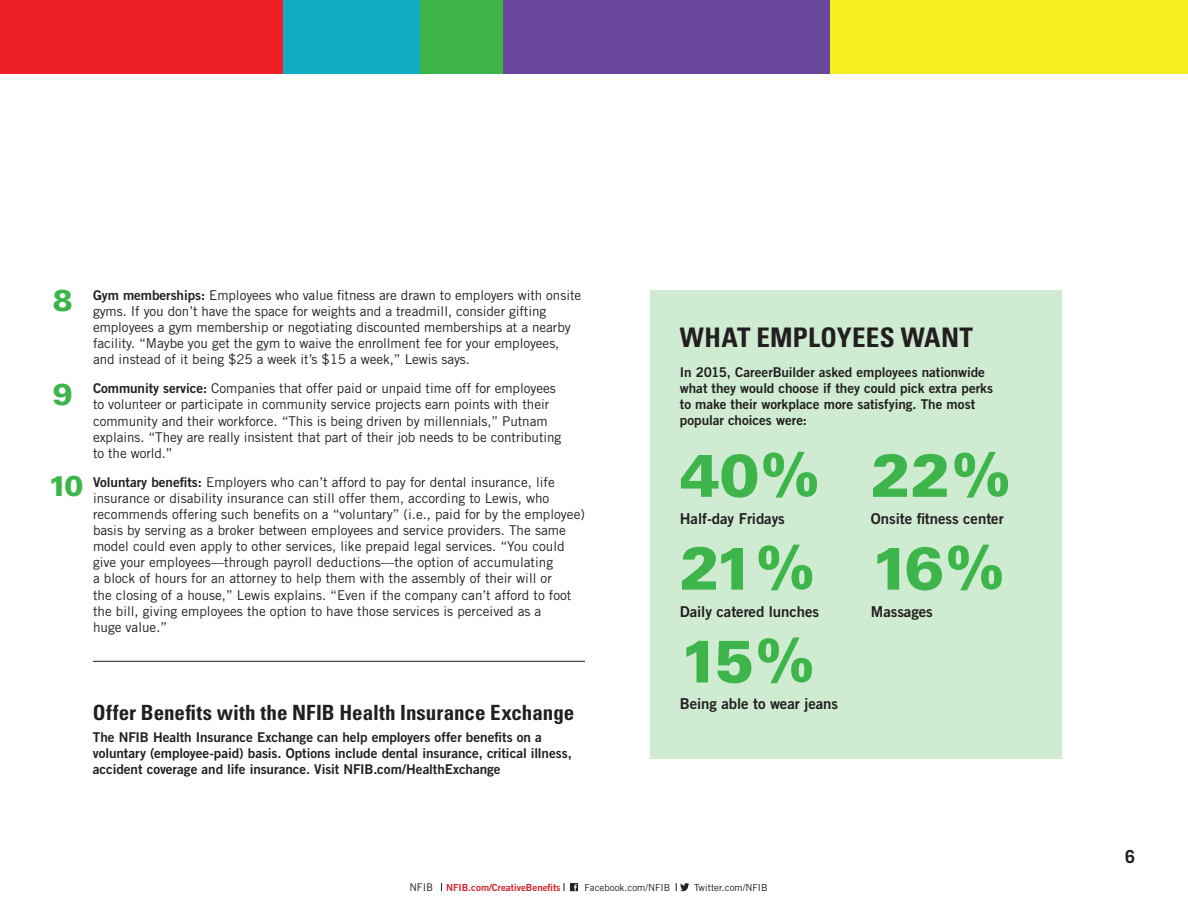
<style>
.page{position:relative;width:1188px;height:918px;background:#fff}
.page>*{position:absolute;margin:0;border:0;box-sizing:border-box;transform-origin:0 0}
.t1{font:900 60px "Univers LT Std";letter-spacing:-.085em;color:#3db54a}
.t2{font:900 30px "Univers LT Std";color:#3db54a}
.t3{font:900 28.5px "Univers LT Std";color:#3db54a}
.t4{font:700 condensed 27px "Univers LT Std";letter-spacing:.01em;color:#231f20}
.t5{font:700 condensed 21px "Univers LT Std";color:#231f20}
.t6{font:700 18px "Trade Gothic LT Std";color:#231f20}
.t7{font:15px "Trade Gothic LT Std Bd 2";letter-spacing:-.005em;color:#231f20}
.t8{font:13.5px/16.2px "Trade Gothic LT Std";color:#231f20}
.t9{font:13.5px/16.2px "Trade Gothic LT Std Bd 2";letter-spacing:-.005em;color:#231f20}
.t10{font:9.75px "Trade Gothic LT Std";color:#231f20}
.t11{font:9.75px "Trade Gothic LT Std Bd 2";color:#d1232a}
.s1{font-family:"Trade Gothic LT Std Bd 2"}
.s2{font-family:"Trade Gothic LT Std";font-size:10.5px;color:#231f20}
</style>
<div class="page">
<div style="left:0;top:0;width:283px;height:73px;background:#ee2026"></div>
<div style="left:283px;top:0;width:137px;height:73px;background:#10aac3"></div>
<div style="left:420px;top:0;width:83px;height:73px;background:#3db54a"></div>
<div style="left:503px;top:0;width:328px;height:73px;background:#69479c"></div>
<div style="left:831px;top:0;width:357px;height:73px;background:#f7ee22"></div>
<div style="left:650px;top:290px;width:412px;height:468px;background:#cfecd2"></div>
<hr style="left:93px;top:661px;width:492px;height:1px;background:#231f20">
<svg style="left:676px;top:883px;width:13px;height:8px"></svg>
<div style="left:570px;top:883px;width:8px;height:8px;background:#231f20"></div>
<svg style="left:574px;top:884px;width:3px;height:7px"></svg>
<p class="t2" style="left:53px;top:282px;width:22px">8</p>
<p class="t2" style="left:53px;top:375px;width:22px">9</p>
<p class="t3" style="left:48px;top:468px;width:37px">10</p>
<p class="t8" style="left:93px;top:287px;width:490px"><span class="s1">Gym memberships:</span> Employees who value fitness are drawn to employers with onsite gyms. If you don’t have the space for weights and a treadmill, consider gifting employees a gym membership or negotiating discounted memberships at a nearby facility. “Maybe you get the gym to waive the enrollment fee for your employees, and instead of it being $25 a week it’s $15 a week,” Lewis says.</p>
<p class="t8" style="left:93px;top:380px;width:470px"><span class="s1">Community service:</span> Companies that offer paid or unpaid time off for employees to volunteer or participate in community service projects earn points with their community and their workforce. “This is being driven by millennials,” Putnam explains. “They are really insistent that part of their job needs to be contributing to the world.”</p>
<p class="t8" style="left:93px;top:474px;width:493px"><span class="s1">Voluntary benefits:</span> Employers who can’t afford to pay for dental insurance, life insurance or disability insurance can still offer them, according to Lewis, who recommends offering such benefits on a “voluntary” (i.e., paid for by the employee) basis by serving as a broker between employees and service providers. The same model could even apply to other services, like prepaid legal services. “You could give your employees—through payroll deductions—the option of accumulating<br>a block of hours for an attorney to help them with the assembly of their will or<br>the closing of a house,” Lewis explains. “Even if the company can’t afford to foot the bill, giving employees the option to have those services is perceived as a<br>huge value.”</p>
<p class="t5" style="left:93px;top:699px;width:483px">Offer Benefits with the NFIB Health Insurance Exchange</p>
<p class="t9" style="left:93px;top:729px;width:481px">The NFIB Health Insurance Exchange can help employers offer benefits on a voluntary (employee-paid) basis. Options include dental insurance, critical illness, accident coverage and life insurance. Visit NFIB.com/HealthExchange</p>
<p class="t4" style="left:680px;top:320px;width:295px">WHAT EMPLOYEES WANT</p>
<p class="t9" style="left:680px;top:363px;width:315px">In 2015, CareerBuilder asked employees nationwide what they would choose if they could pick extra perks to make their workplace more satisfying. The most popular choices were:</p>
<p class="t1" style="left:680px;top:438px;width:141px">40%</p>
<p class="t7" style="left:680px;top:509px;width:107px">Half-day Fridays</p>
<p class="t1" style="left:680px;top:531px;width:136px">21%</p>
<p class="t7" style="left:680px;top:602px;width:141px">Daily catered lunches</p>
<p class="t1" style="left:680px;top:623px;width:136px">15%</p>
<p class="t7" style="left:680px;top:695px;width:160px">Being able to wear jeans</p>
<p class="t1" style="left:871px;top:438px;width:141px">22%</p>
<p class="t7" style="left:871px;top:509px;width:134px">Onsite fitness center</p>
<p class="t1" style="left:871px;top:531px;width:135px">16%</p>
<p class="t7" style="left:871px;top:602px;width:63px">Massages</p>
<p class="t11" style="left:409px;top:881px;width:153px"><span class="s2">NFIB</span> NFIB.com/CreativeBenefits</p>
<p class="t10" style="left:584px;top:881px;width:87px">Facebook.com/NFIB</p>
<p class="t10" style="left:694px;top:881px;width:75px">Twitter.com/NFIB</p>
<p class="t6" style="left:1125px;top:846px;width:12px">6</p>
</div>
